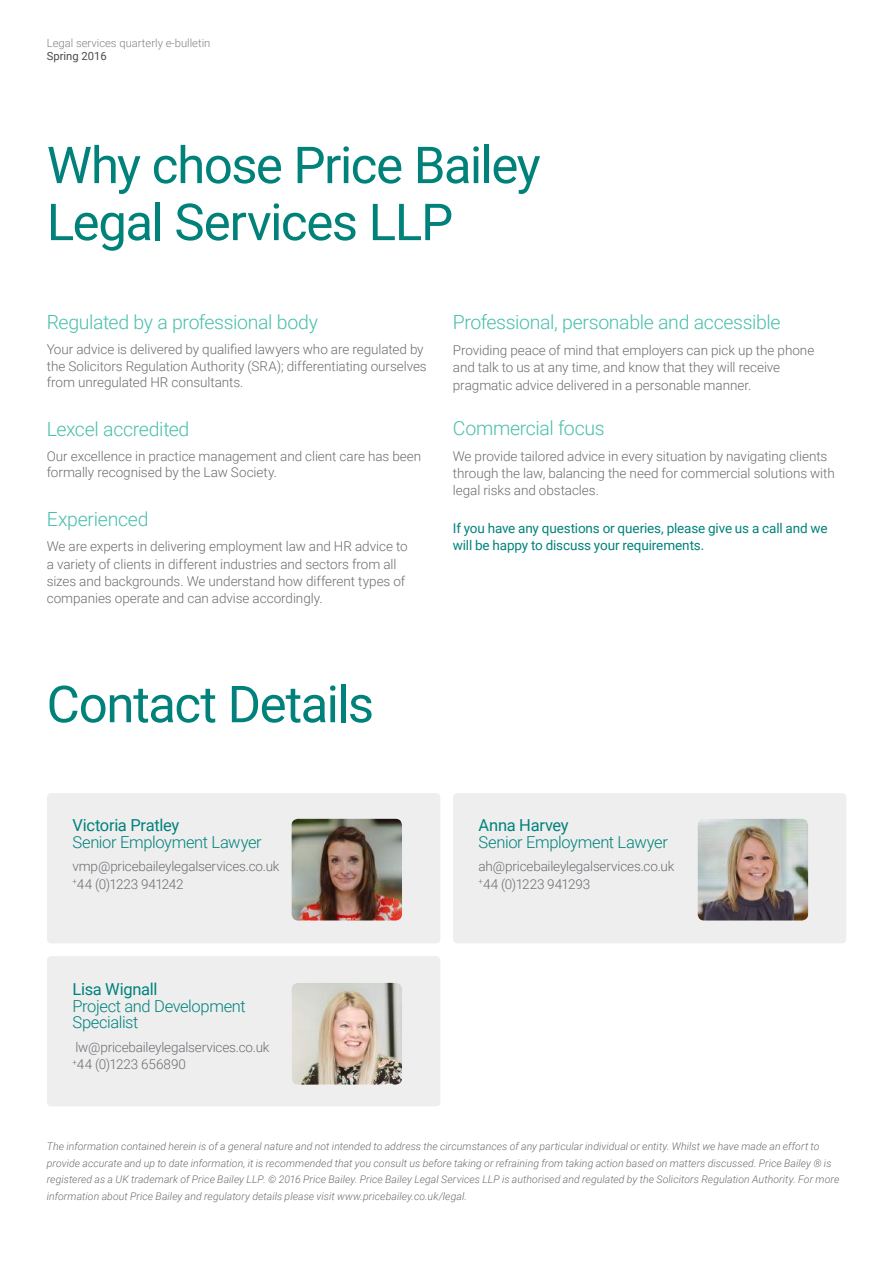
<style>
.page{position:relative;width:893px;height:1263px;background:#fff}
.page>*{position:absolute;margin:0;border:0;box-sizing:border-box;transform-origin:0 0}
.t1{font:51px/57px "Roboto";letter-spacing:-.03em;color:#00827a}
.t2{font:300 19.5px "Roboto";letter-spacing:-.02em;color:#48bfac}
.t3{font:300 16.5px/16.5px "Roboto";letter-spacing:-.02em;color:#00827a}
.t4{font:16.5px "Roboto";letter-spacing:-.02em;color:#00827a}
.t5{font:300 13.5px/17.2px "Roboto";letter-spacing:-.005em;color:#6c6d70}
.t6{font:13.5px/17.2px "Roboto";letter-spacing:-.01em;color:#00827a}
.t7{font:300 11.25px "Roboto";color:#808285}
.t8{font:11.25px "Roboto";color:#4b4c4d}
.t9{font:italic 300 10.5px/16.5px "Roboto";letter-spacing:.005em;color:#6c6d70}
</style>
<div class="page">
<div style="left:47px;top:956px;width:393px;height:150px;background:#eeeeef;border-radius:4px"></div>
<img style="left:292px;top:983px;width:110px;height:101px">
<div style="left:47px;top:793px;width:393px;height:150px;background:#eeeeef;border-radius:4px"></div>
<img style="left:292px;top:819px;width:110px;height:101px">
<div style="left:453px;top:793px;width:393px;height:150px;background:#eeeeef;border-radius:4px"></div>
<img style="left:698px;top:819px;width:110px;height:101px">
<p class="t7" style="left:47px;top:35px;width:165px">Legal services quarterly e-bulletin</p>
<p class="t8" style="left:47px;top:48px;width:62px">Spring 2016</p>
<h1 class="t1" style="left:47px;top:135px;width:495px">Why chose Price Bailey<br>Legal Services LLP</h1>
<h2 class="t2" style="left:47px;top:309px;width:273px">Regulated by a professional body</h2>
<p class="t5" style="left:47px;top:341px;width:381px;line-height:16.5px">Your advice is delivered by qualified lawyers who are regulated by the Solicitors Regulation Authority (SRA); differentiating ourselves from unregulated HR consultants.</p>
<h2 class="t2" style="left:47px;top:415px;width:144px">Lexcel accredited</h2>
<p class="t5" style="left:47px;top:447px;width:376px;line-height:16.5px">Our excellence in practice management and client care has been formally recognised by the Law Society.</p>
<h2 class="t2" style="left:47px;top:505px;width:103px">Experienced</h2>
<p class="t5" style="left:47px;top:537px;width:362px">We are experts in delivering employment law and HR advice to a variety of clients in different industries and sectors from all sizes and backgrounds. We understand how different types of companies operate and can advise accordingly.</p>
<h2 class="t2" style="left:453px;top:309px;width:329px">Professional, personable and accessible</h2>
<p class="t5" style="left:453px;top:341px;width:363px">Providing peace of mind that employers can pick up the phone and talk to us at any time, and know that they will receive pragmatic advice delivered in a personable manner.</p>
<h2 class="t2" style="left:453px;top:414px;width:153px">Commercial focus</h2>
<p class="t5" style="left:453px;top:447px;width:383px">We provide tailored advice in every situation by navigating clients through the law, balancing the need for commercial solutions with legal risks and obstacles.</p>
<p class="t6" style="left:453px;top:519px;width:376px">If you have any questions or queries, please give us a call and we will be happy to discuss your requirements.</p>
<h1 class="t1" style="left:47px;top:674px;width:329px">Contact Details</h1>
<p class="t4" style="left:72px;top:814px;width:108px">Victoria Pratley</p>
<p class="t3" style="left:72px;top:833px;width:191px">Senior Employment Lawyer</p>
<p class="t5" style="left:72px;top:857px;width:209px">vmp@pricebaileylegalservices.co.uk <sup>+</sup>44 (0)1223 941242</p>
<p class="t4" style="left:72px;top:978px;width:86px">Lisa Wignall</p>
<p class="t3" style="left:72px;top:997px;width:175px">Project and Development<br>Specialist</p>
<p class="t5" style="left:72px;top:1038px;width:199px">lw@pricebaileylegalservices.co.uk <sup>+</sup>44 (0)1223 656890</p>
<p class="t4" style="left:479px;top:814px;width:92px">Anna Harvey</p>
<p class="t3" style="left:479px;top:833px;width:191px">Senior Employment Lawyer</p>
<p class="t5" style="left:479px;top:857px;width:197px">ah@pricebaileylegalservices.co.uk <sup>+</sup>44 (0)1223 941293</p>
<p class="t9" style="left:47px;top:1138px;width:794px">The information contained herein is of a general nature and not intended to address the circumstances of any particular individual or entity. Whilst we have made an effort to provide accurate and up to date information, it is recommended that you consult us before taking or refraining from taking action based on matters discussed. Price Bailey ® is registered as a UK trademark of Price Bailey LLP. © 2016 Price Bailey. Price Bailey Legal Services LLP is authorised and regulated by the Solicitors Regulation Authority. For more information about Price Bailey and regulatory details please visit www.pricebailey.co.uk/legal.</p>
</div>
